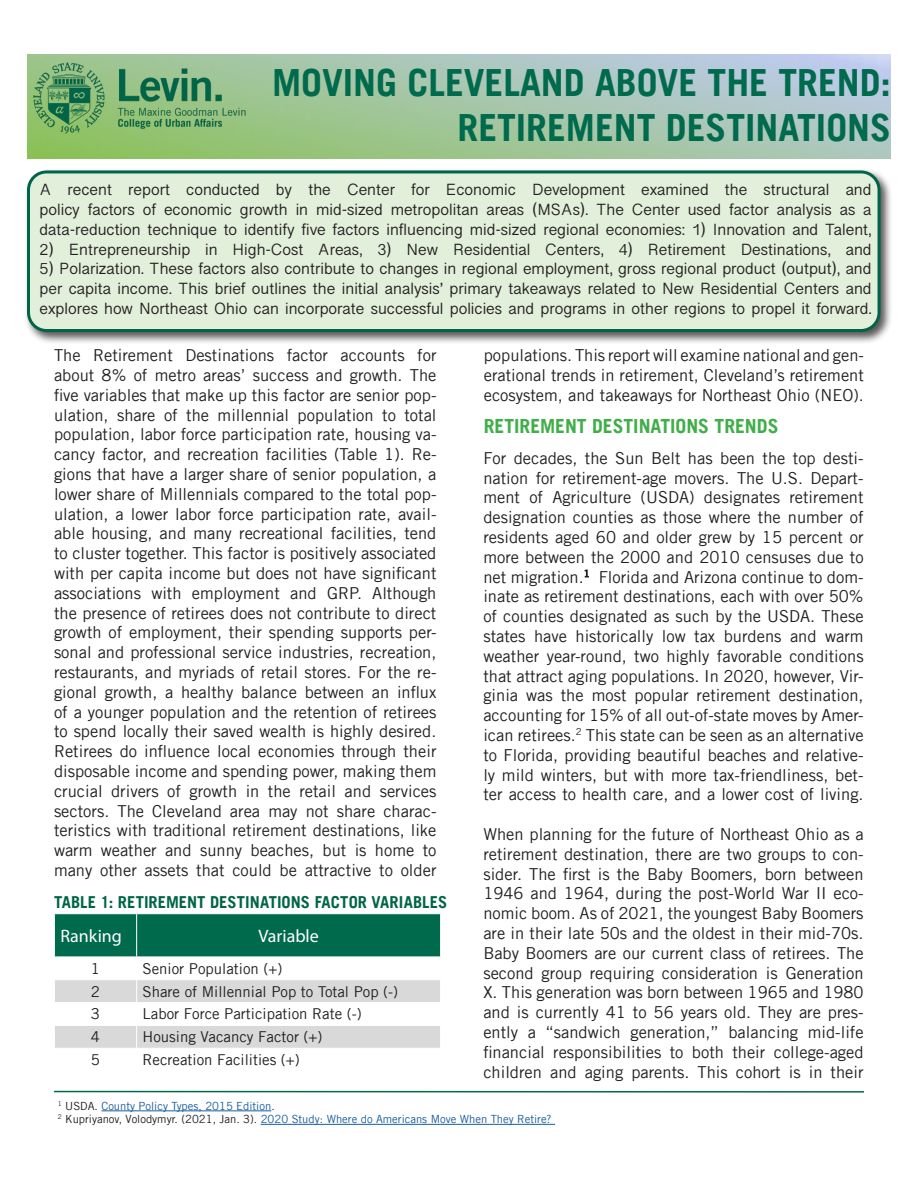
<style>
.page{position:relative;width:918px;height:1188px;background:#fff}
.page>*{position:absolute;margin:0;border:0;box-sizing:border-box;transform-origin:0 0}
.t1{font:700 37.5px/45px "Trade Gothic LT";color:#006a4d;text-align:right}
.t2{font:700 19.5px "Trade Gothic LT";color:#40ae49}
.t3{font:18px "Myriad Pro";color:#fff}
.t4{font:16.5px/19.8px "Trade Gothic LT";color:#231f20;text-align:justify}
.t5{font:16.5px "Malayalam Sangam MN";color:#231f20}
.t6{font:700 16.5px "Trade Gothic LT";letter-spacing:.005em;color:#006548}
.t7{font:15px "Trade Gothic LT";color:#231f20}
.t8{font:11.25px "Trade Gothic LT";color:#175d9e}
.s1{color:#231f20}
</style>
<div class="page">
<div style="left:24px;top:168px;width:869px;height:176px;background:#231f20;opacity:.75"></div>
<div style="left:28px;top:172px;width:851px;height:159px;background:#e2efda;border-radius:18px"></div>
<div style="left:27px;top:170px;width:854px;height:162px;border:3px solid #006548;border-radius:18px"></div>
<img style="left:27px;top:54px;width:864px;height:105px">
<img style="left:30px;top:60px;width:219px;height:92px">
<hr style="left:101px;top:1111px;width:170px;height:1px;background:#175d9e">
<hr style="left:261px;top:1124px;width:294px;height:1px;background:#175d9e">
<hr style="left:54px;top:1091px;width:810px;height:2px;background:#006a4d">
<svg style="left:54px;top:914px;width:387px;height:134px"></svg>
<p class="t1" style="left:272px;top:59px;width:620px">MOVING CLEVELAND ABOVE THE TREND:<br>RETIREMENT DESTINATIONS</p>
<p class="t5" style="left:40px;top:182px;width:833px">A recent report conducted by the Center for Economic Development examined the structural and</p>
<p class="t5" style="left:40px;top:202px;width:833px">policy factors of economic growth in mid-sized metropolitan areas (MSAs). The Center used factor analysis as a</p>
<p class="t5" style="left:40px;top:221px;width:833px">data-reduction technique to identify five factors influencing mid-sized regional economies: 1) Innovation and Talent,</p>
<p class="t5" style="left:40px;top:241px;width:833px">2) Entrepreneurship in High-Cost Areas, 3) New Residential Centers, 4) Retirement Destinations, and</p>
<p class="t5" style="left:40px;top:261px;width:833px">5) Polarization. These factors also contribute to changes in regional employment, gross regional product (output), and</p>
<p class="t5" style="left:40px;top:281px;width:833px">per capita income. This brief outlines the initial analysis’ primary takeaways related to New Residential Centers and</p>
<p class="t5" style="left:40px;top:301px;width:833px">explores how Northeast Ohio can incorporate successful policies and programs in other regions to propel it forward.</p>
<p class="t4" style="left:54px;top:345px;width:384px">The Retirement Destinations factor accounts for about 8% of metro areas’ success and growth. The five variables that make up this factor are senior pop&shy;ulation, share of the millennial population to total population, labor force participation rate, housing va&shy;cancy factor, and recreation facilities (Table 1). Re&shy;gions that have a larger share of senior population, a lower share of Millennials compared to the total pop&shy;ulation, a lower labor force participation rate, avail&shy;able housing, and many recreational facilities, tend to cluster together. This factor is positively associated with per capita income but does not have significant associations with employment and GRP. Although the presence of retirees does not contribute to direct growth of employment, their spending supports per&shy;sonal and professional service industries, recreation, restaurants, and myriads of retail stores. For the re&shy;gional growth, a healthy balance between an influx of a younger population and the retention of retirees to spend locally their saved wealth is highly desired.<br>Retirees do influence local economies through their disposable income and spending power, making them crucial drivers of growth in the retail and services sectors. The Cleveland area may not share charac&shy;teristics with traditional retirement destinations, like warm weather and sunny beaches, but is home to many other assets that could be attractive to older</p>
<p class="t6" style="left:54px;top:892px;width:395px">TABLE 1: RETIREMENT DESTINATIONS FACTOR VARIABLES</p>
<p class="t3" style="left:60px;top:925px;width:63px">Ranking</p>
<p class="t3" style="left:258px;top:925px;width:62px">Variable</p>
<p class="t7" style="left:91px;top:959px;width:11px">1</p>
<p class="t7" style="left:143px;top:959px;width:141px">Senior Population (+)</p>
<p class="t7" style="left:91px;top:982px;width:11px">2</p>
<p class="t7" style="left:143px;top:982px;width:257px">Share of Millennial Pop to Total Pop (-)</p>
<p class="t7" style="left:91px;top:1005px;width:11px">3</p>
<p class="t7" style="left:143px;top:1005px;width:221px">Labor Force Participation Rate (-)</p>
<p class="t7" style="left:91px;top:1028px;width:11px">4</p>
<p class="t7" style="left:143px;top:1028px;width:181px">Housing Vacancy Factor (+)</p>
<p class="t7" style="left:91px;top:1051px;width:11px">5</p>
<p class="t7" style="left:143px;top:1051px;width:159px">Recreation Facilities (+)</p>
<p class="t4" style="left:484px;top:345px;width:382px">populations. This report will examine national and gen&shy;erational trends in retirement, Cleveland’s retirement ecosystem, and takeaways for Northeast Ohio (NEO).</p>
<p class="t2" style="left:484px;top:414px;width:296px">RETIREMENT DESTINATIONS TRENDS</p>
<p class="t4" style="left:483px;top:448px;width:382px">For decades, the Sun Belt has been the top desti&shy;nation for retirement-age movers. The U.S. Depart&shy;ment of Agriculture (USDA) designates retirement designation counties as those where the number of residents aged 60 and older grew by 15 percent or more between the 2000 and 2010 censuses due to net migration.<sup>1</sup> Florida and Arizona continue to dom&shy;inate as retirement destinations, each with over 50% of counties designated as such by the USDA. These states have historically low tax burdens and warm weather year-round, two highly favorable conditions that attract aging populations. In 2020, however, Vir&shy;ginia was the most popular retirement destination, accounting for 15% of all out-of-state moves by Amer&shy;ican retirees.<sup>2</sup> This state can be seen as an alternative to Florida, providing beautiful beaches and relative&shy;ly mild winters, but with more tax-friendliness, bet&shy;ter access to health care, and a lower cost of living.</p>
<p class="t4" style="left:483px;top:824px;width:382px">When planning for the future of Northeast Ohio as a retirement destination, there are two groups to con&shy;sider. The first is the Baby Boomers, born between 1946 and 1964, during the post-World War II eco&shy;nomic boom. As of 2021, the youngest Baby Boomers are in their late 50s and the oldest in their mid-70s.<br>Baby Boomers are our current class of retirees. The second group requiring consideration is Generation X. This generation was born between 1965 and 1980 and is currently 41 to 56 years old. They are pres&shy;ently a “sandwich generation,” balancing mid-life financial responsibilities to both their college-aged children and aging parents. This cohort is in their</p>
<p class="t8" style="left:58px;top:1099px;width:218px"><sup>1</sup> <span class="s1">USDA.</span> County Policy Types, 2015 Edition<span class="s1">.</span></p>
<p class="t8" style="left:58px;top:1112px;width:495px"><sup>2</sup> <span class="s1">Kupriyanov, Volodymyr. (2021, Jan. 3).</span> 2020 Study: Where do Americans Move When They Retire?</p>
</div>
